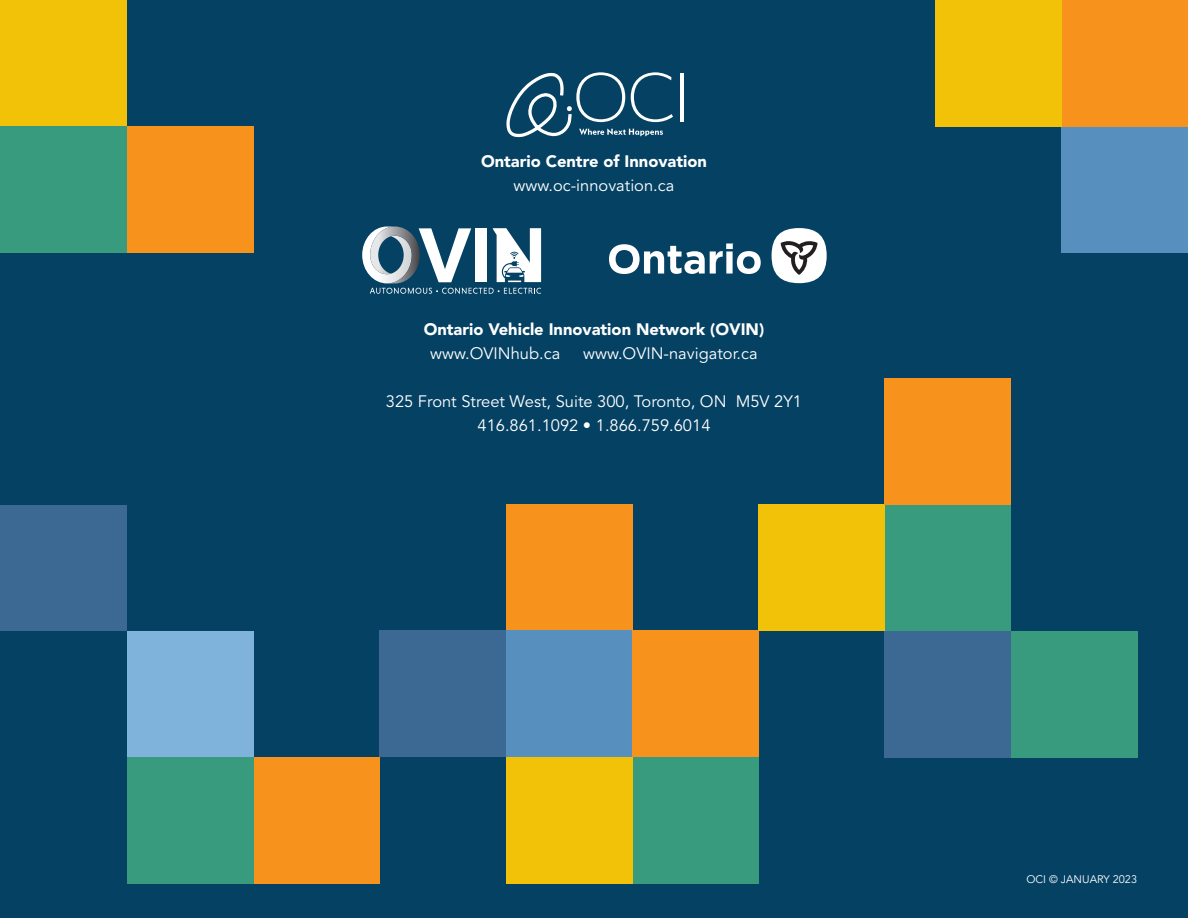
<style>
.page{position:relative;width:1188px;height:918px;background:#fff}
.page>*{position:absolute;margin:0;border:0;box-sizing:border-box;transform-origin:0 0}
.t1{font:16.5px/24px "Avenir LT Std";color:#fff;text-align:center}
.t2{font:900 16.5px "Avenir LT Std";color:#fff}
.t3{font:10.95px "Avenir LT Std";color:#fff}
</style>
<div class="page">
<div style="left:1px;top:0;width:1187px;height:918px;background:#044163"></div>
<div style="left:1px;top:504px;width:126px;height:126px;background:#3b6994"></div>
<div style="left:127px;top:631px;width:126px;height:126px;background:#7fb3dc"></div>
<div style="left:506px;top:504px;width:126px;height:126px;background:#f7931d"></div>
<div style="left:885px;top:504px;width:126px;height:127px;background:#389b7e"></div>
<div style="left:632px;top:757px;width:126px;height:126px;background:#389b7e"></div>
<div style="left:1062px;top:126px;width:126px;height:127px;background:#5790be"></div>
<div style="left:758px;top:504px;width:127px;height:126px;background:#f2c209"></div>
<div style="left:506px;top:757px;width:126px;height:126px;background:#f2c209"></div>
<div style="left:1062px;top:0;width:126px;height:126px;background:#f7931d"></div>
<div style="left:935px;top:0;width:127px;height:126px;background:#f2c209"></div>
<div style="left:1011px;top:631px;width:126px;height:126px;background:#389b7e"></div>
<div style="left:885px;top:631px;width:126px;height:126px;background:#3b6994"></div>
<div style="left:1px;top:0;width:126px;height:126px;background:#f2c209"></div>
<div style="left:506px;top:631px;width:126px;height:126px;background:#5790be"></div>
<div style="left:885px;top:378px;width:126px;height:126px;background:#f7931d"></div>
<div style="left:632px;top:631px;width:126px;height:126px;background:#f7931d"></div>
<div style="left:253px;top:757px;width:127px;height:126px;background:#f7931d"></div>
<div style="left:380px;top:630px;width:126px;height:127px;background:#3b6994"></div>
<div style="left:127px;top:757px;width:126px;height:126px;background:#389b7e"></div>
<div style="left:127px;top:126px;width:126px;height:127px;background:#f7931d"></div>
<div style="left:1px;top:126px;width:126px;height:127px;background:#389b7e"></div>
<svg style="left:609px;top:244px;width:152px;height:30px"></svg>
<div style="left:772px;top:228px;width:55px;height:55px;background:#fff;border-radius:50%"></div>
<svg style="left:781px;top:241px;width:37px;height:34px"></svg>
<svg style="left:362px;top:227px;width:179px;height:67px"></svg>
<hr style="left:680px;top:73px;width:3px;height:48px;background:#fff">
<svg style="left:506px;top:72px;width:167px;height:66px"></svg>
<p class="t2" style="left:481px;top:151px;width:227px">Ontario Centre of Innovation</p>
<p class="t1" style="left:514px;top:174px;width:162px">www.oc-innovation.ca</p>
<p class="t2" style="left:424px;top:319px;width:342px">Ontario Vehicle Innovation Network (OVIN)</p>
<p class="t1" style="left:430px;top:342px;width:131px">www.OVINhub.ca</p>
<p class="t1" style="left:583px;top:342px;width:176px">www.OVIN-navigator.ca</p>
<p class="t1" style="left:386px;top:390px;width:418px">325 Front Street West, Suite 300, Toronto, ON M5V 2Y1<br>416.861.1092 • 1.866.759.6014</p>
<p class="t3" style="left:1026px;top:873px;width:112px">OCI © JANUARY 2023</p>
</div>
